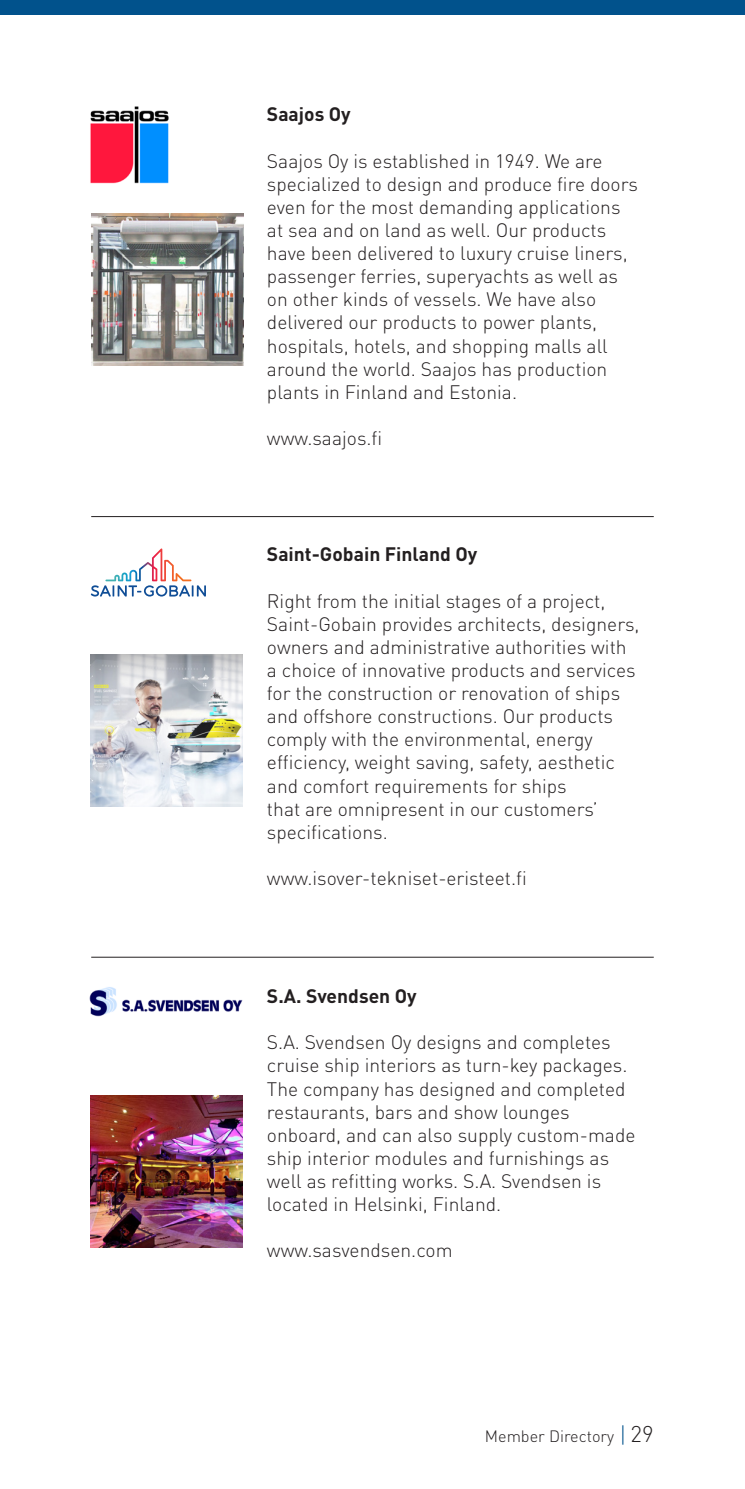
<style>
.page{position:relative;width:745px;height:1489px;background:#fff}
.page>*{position:absolute;margin:0;border:0;box-sizing:border-box;transform-origin:0 0}
.Leipis_7_7_pt{font:300 19.25px/23px "DIN Pro";color:#231f20}
.Yritysotsikko{font:700 19.25px "DIN Pro";color:#231f20}
.t1{font:300 16.25px "DIN Pro";color:#231f20}
.s1{font-size:22.5px;color:#01528c}
.s2{font-size:22.5px}
</style>
<div class="page">
<div style="left:0;top:0;width:744px;height:15px;background:#01528c"></div>
<hr style="left:91px;top:516px;width:562px;height:1px;background:#231f20">
<hr style="left:91px;top:956px;width:562px;height:1px;background:#231f20">
<svg style="left:91px;top:548px;width:115px;height:48px"></svg>
<img style="left:90px;top:654px;width:152px;height:152px">
<img style="left:91px;top:214px;width:152px;height:151px">
<img style="left:90px;top:106px;width:79px;height:78px">
<img style="left:91px;top:1095px;width:152px;height:152px">
<img style="left:89px;top:987px;width:154px;height:30px">
<p class="Yritysotsikko" style="left:267px;top:99px;width:85px">Saajos Oy</p>
<p class="Leipis_7_7_pt" style="left:267px;top:148px;width:372px">Saajos Oy is established in 1949. We are specialized to design and produce fire doors even for the most demanding applications at sea and on land as well. Our products have been delivered to luxury cruise liners, passenger ferries, superyachts as well as on other kinds of vessels. We have also delivered our products to power plants, hospitals, hotels, and shopping malls all around the world. Saajos has production plants in Finland and Estonia.</p>
<p class="Leipis_7_7_pt" style="left:267px;top:425px;width:117px">www.saajos.fi</p>
<p class="Yritysotsikko" style="left:267px;top:539px;width:212px">Saint-Gobain Finland Oy</p>
<p class="Leipis_7_7_pt" style="left:267px;top:588px;width:374px">Right from the initial stages of a project, Saint-Gobain provides architects, designers, owners and administrative authorities with a choice of innovative products and services for the construction or renovation of ships and offshore constructions. Our products comply with the environmental, energy efficiency, weight saving, safety, aesthetic and comfort requirements for ships<br>that are omnipresent in our customers’ specifications.</p>
<p class="Leipis_7_7_pt" style="left:267px;top:865px;width:261px">www.isover-tekniset-eristeet.fi</p>
<p class="Yritysotsikko" style="left:267px;top:981px;width:151px">S.A. Svendsen Oy</p>
<p class="Leipis_7_7_pt" style="left:267px;top:1029px;width:370px">S.A. Svendsen Oy designs and completes cruise ship interiors as turn-key packages.<br>The company has designed and completed restaurants, bars and show lounges onboard, and can also supply custom-made ship interior modules and furnishings as well as refitting works. S.A. Svendsen is located in Helsinki, Finland.</p>
<p class="Leipis_7_7_pt" style="left:267px;top:1237px;width:187px">www.sasvendsen.com</p>
<p class="t1" style="left:484px;top:1423px;width:170px">Member Directory <span class="s1">|</span> <span class="s2">29</span></p>
</div>
